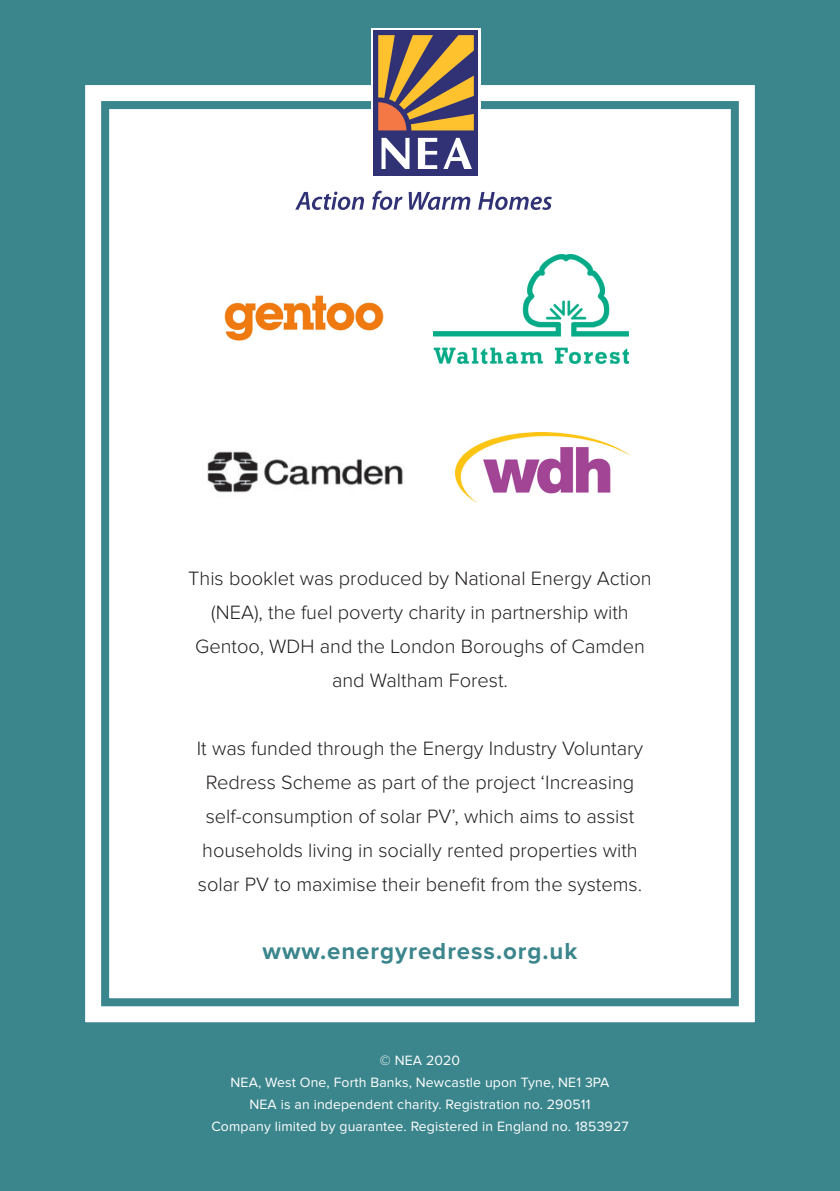
<style>
.page{position:relative;width:840px;height:1191px;background:#fff}
.page>*{position:absolute;margin:0;border:0;box-sizing:border-box;transform-origin:0 0}
.t1{font:700 24px "Proxima Nova";letter-spacing:.04em;color:#3b858c}
.t2{font:300 20px/34px "Proxima Nova";color:#231f20;text-align:center}
.t3{font:14px/22px "Proxima Nova";letter-spacing:.01em;color:#fff;text-align:center}
</style>
<div class="page">
<div style="left:0;top:0;width:839px;height:1191px;background:#3b858c"></div>
<div style="left:85px;top:49px;width:670px;height:974px;background:#fff"></div>
<div style="left:101px;top:101px;width:637px;height:905px;border:8px solid #3b858c"></div>
<img style="left:206px;top:256px;width:195px;height:124px">
<img style="left:433px;top:254px;width:195px;height:109px">
<img style="left:455px;top:432px;width:175px;height:71px">
<img style="left:197px;top:435px;width:212px;height:67px">
<div style="left:371px;top:28px;width:109px;height:150px;background:#fff"></div>
<div style="left:373px;top:30px;width:105px;height:146px;background:#313275"></div>
<svg style="left:381px;top:138px;width:28px;height:31px"></svg>
<svg style="left:417px;top:138px;width:20px;height:31px"></svg>
<svg style="left:378px;top:35px;width:95px;height:95px"></svg>
<svg style="left:443px;top:138px;width:28px;height:31px"></svg>
<svg style="left:295px;top:191px;width:69px;height:19px"></svg>
<svg style="left:372px;top:191px;width:30px;height:19px"></svg>
<svg style="left:408px;top:192px;width:62px;height:18px"></svg>
<svg style="left:478px;top:192px;width:73px;height:18px"></svg>
<p class="t2" style="left:188px;top:562px;width:464px">This booklet was produced by National Energy Action (NEA), the fuel poverty charity in partnership with Gentoo, WDH and the London Boroughs of Camden and Waltham Forest.</p>
<p class="t2" style="left:197px;top:732px;width:447px">It was funded through the Energy Industry Voluntary Redress Scheme as part of the project ‘Increasing self-consumption of solar PV’, which aims to assist households living in socially rented properties with solar PV to maximise their benefit from the systems.</p>
<p class="t1" style="left:262px;top:940px;width:316px">www.energyredress.org.uk</p>
<p class="t3" style="left:211px;top:1050px;width:418px">© NEA 2020<br>NEA, West One, Forth Banks, Newcastle upon Tyne, NE1 3PA<br>NEA is an independent charity. Registration no. 290511<br>Company limited by guarantee. Registered in England no. 1853927</p>
</div>
